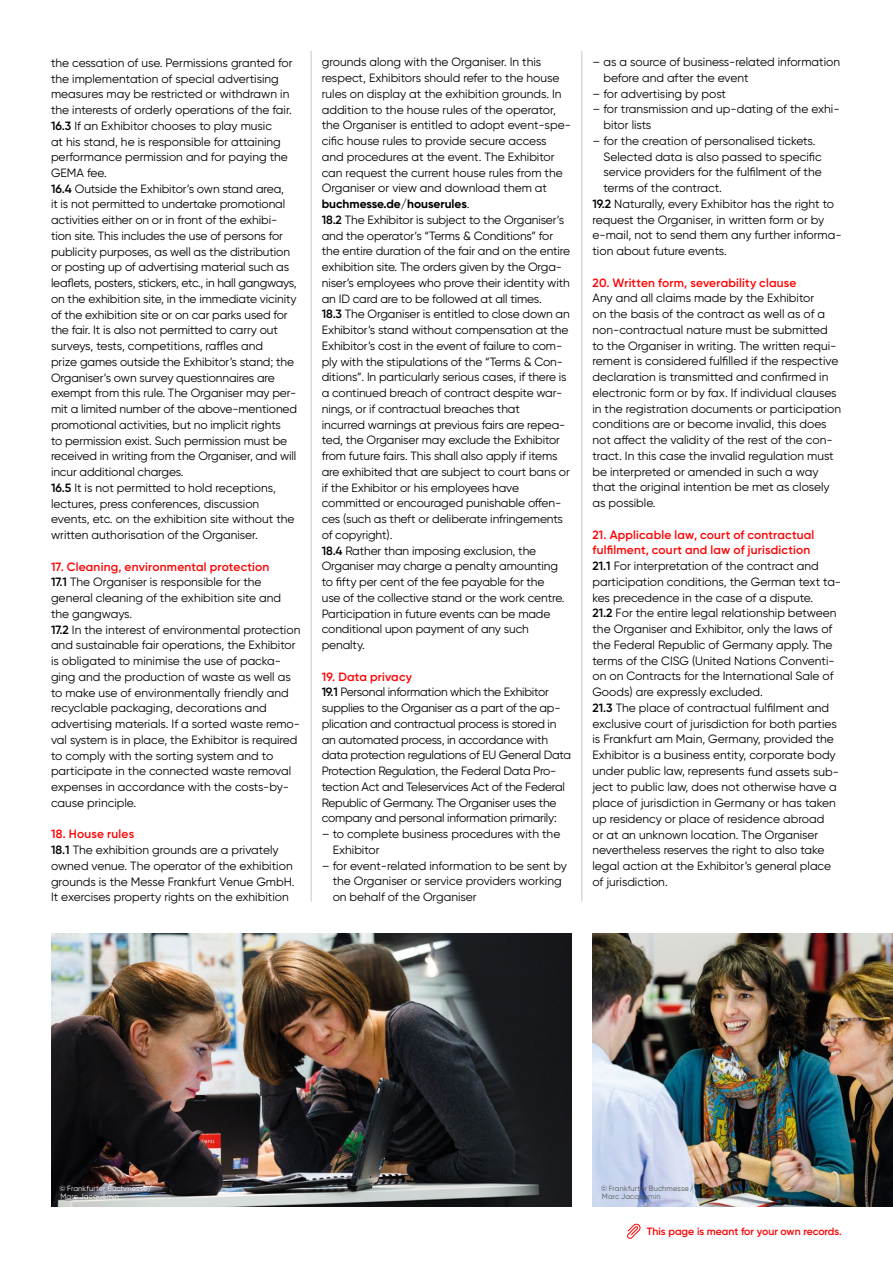
<style>
.page{position:relative;width:893px;height:1263px;background:#fff}
.page>*{position:absolute;margin:0;border:0;box-sizing:border-box;transform-origin:0 0}
.t1{font:12px/15.8px "Gilroy";letter-spacing:-.01em;color:#000}
.t2{font:600 12px "Gilroy";letter-spacing:.015em;color:#f00}
.t3{font:600 10.5px "Gilroy";color:#f00}
.t4{font:7.5px/8.2px "Gilroy";letter-spacing:.015em;color:#575756}
.t5{font:7.5px/8.2px "Gilroy";letter-spacing:.015em;color:#fff}
.s1{font-weight:600}
.s2{font-weight:600;color:#f00}
.s3{font-weight:700}
</style>
<div class="page">
<img style="left:592px;top:933px;width:301px;height:273px">
<img style="left:51px;top:933px;width:520px;height:273px">
<hr style="left:311px;top:51px;width:1px;height:851px;background:#c6c6c6">
<hr style="left:582px;top:51px;width:1px;height:851px;background:#c6c6c6">
<svg style="left:627px;top:1223px;width:14px;height:16px"></svg>
<p class="t1" style="left:51px;top:55px;width:248px">the cessation of use. Permissions granted for the implementation of special advertising measures may be restricted or withdrawn in the interests of orderly operations of the fair.<br><span class="s1">16.3</span> If an Exhibitor chooses to play music<br>at his stand, he is responsible for attaining performance permission and for paying the GEMA fee.<br><span class="s1">16.4</span> Outside the Exhibitor’s own stand area,<br>it is not permitted to undertake promotional activities either on or in front of the exhibi&shy;tion site. This includes the use of persons for publicity purposes, as well as the distribution or posting up of advertising material such as leaflets, posters, stickers, etc., in hall gangways, on the exhibition site, in the immediate vicinity of the exhibition site or on car parks used for the fair. It is also not permitted to carry out surveys, tests, competitions, raffles and<br>prize games outside the Exhibitor’s stand; the Organiser’s own survey questionnaires are exempt from this rule. The Organiser may per&shy;mit a limited number of the above-mentioned promotional activities, but no implicit rights<br>to permission exist. Such permission must be received in writing from the Organiser, and will incur additional charges.<br><span class="s1">16.5</span> It is not permitted to hold receptions, lectures, press conferences, discussion events, etc. on the exhibition site without the written authorisation of the Organiser.</p>
<p class="t1" style="left:51px;top:558px;width:251px"><span class="s2">17. Cleaning, environmental protection<br></span><span class="s1">17.1</span> The Organiser is responsible for the general cleaning of the exhibition site and the gangways.<br><span class="s1">17.2</span> In the interest of environmental protection and sustainable fair operations, the Exhibitor is obligated to minimise the use of packa&shy;ging and the production of waste as well as to make use of environmentally friendly and recyclable packaging, decorations and advertising materials. If a sorted waste remo&shy;val system is in place, the Exhibitor is required to comply with the sorting system and to participate in the connected waste removal expenses in accordance with the costs-by&shy;cause principle.</p>
<p class="t1" style="left:51px;top:826px;width:245px"><span class="s2">18. House rules<br></span><span class="s1">18.1</span> The exhibition grounds are a privately owned venue. The operator of the exhibition grounds is the Messe Frankfurt Venue GmbH.<br>It exercises property rights on the exhibition</p>
<p class="t1" style="left:322px;top:54px;width:251px">grounds along with the Organiser. In this respect, Exhibitors should refer to the house rules on display at the exhibition grounds. In addition to the house rules of the operator, the Organiser is entitled to adopt event-spe&shy;cific house rules to provide secure access and procedures at the event. The Exhibitor can request the current house rules from the Organiser or view and download them at <span class="s3">buchmesse.de/houserules</span>.<br><span class="s1">18.2</span> The Exhibitor is subject to the Organiser’s and the operator’s “Terms &amp; Conditions” for the entire duration of the fair and on the entire exhibition site. The orders given by the Orga&shy;niser’s employees who prove their identity with an ID card are to be followed at all times.<br><span class="s1">18.3</span> The Organiser is entitled to close down an Exhibitor’s stand without compensation at the Exhibitor’s cost in the event of failure to com&shy;ply with the stipulations of the “Terms &amp; Con&shy;ditions”. In particularly serious cases, if there is a continued breach of contract despite war&shy;nings, or if contractual breaches that<br>incurred warnings at previous fairs are repea&shy;ted, the Organiser may exclude the Exhibitor from future fairs. This shall also apply if items are exhibited that are subject to court bans or if the Exhibitor or his employees have committed or encouraged punishable offen&shy;ces (such as theft or deliberate infringements of copyright).<br><span class="s1">18.4</span> Rather than imposing exclusion, the Organiser may charge a penalty amounting to fifty per cent of the fee payable for the<br>use of the collective stand or the work centre.<br>Participation in future events can be made conditional upon payment of any such penalty.</p>
<p class="t1" style="left:322px;top:668px;width:251px"><span class="s2">19. Data privacy<br></span><span class="s1">19.1</span> Personal information which the Exhibitor supplies to the Organiser as a part of the ap&shy;plication and contractual process is stored in an automated process, in accordance with data protection regulations of EU General Data Protection Regulation, the Federal Data Pro&shy;tection Act and Teleservices Act of the Federal Republic of Germany. The Organiser uses the company and personal information primarily:</p>
<p class="t1" style="left:333px;top:826px;width:229px;text-indent:-11px">– to complete business procedures with the<br>Exhibitor</p>
<p class="t1" style="left:333px;top:857px;width:236px;text-indent:-11px">– for event-related information to be sent by the Organiser or service providers working on behalf of the Organiser</p>
<p class="t1" style="left:603px;top:54px;width:238px;text-indent:-11px">– as a source of business-related information before and after the event</p>
<p class="t1" style="left:592px;top:85px;width:135px">– for advertising by post</p>
<p class="t1" style="left:603px;top:101px;width:238px;text-indent:-11px">– for transmission and up-dating of the exhi&shy;bitor lists</p>
<p class="t1" style="left:592px;top:133px;width:224px">– for the creation of personalised tickets.</p>
<p class="t1" style="left:603px;top:148px;width:220px">Selected data is also passed to specific</p>
<p class="t1" style="left:603px;top:164px;width:220px">service providers for the fulfilment of the</p>
<p class="t1" style="left:603px;top:180px;width:120px">terms of the contract.</p>
<p class="t1" style="left:592px;top:196px;width:243px"><span class="s1">19.2</span> Naturally, every Exhibitor has the right to</p>
<p class="t1" style="left:592px;top:211px;width:233px">request the Organiser, in written form or by</p>
<p class="t1" style="left:592px;top:227px;width:251px">e-mail, not to send them any further informa-</p>
<p class="t1" style="left:592px;top:243px;width:136px">tion about future events.</p>
<p class="t2" style="left:592px;top:275px;width:206px">20. Written form, severability clause</p>
<p class="t1" style="left:592px;top:290px;width:250px">Any and all claims made by the Exhibitor<br>on the basis of the contract as well as of a non-contractual nature must be submitted to the Organiser in writing. The written requi&shy;rement is considered fulfilled if the respective declaration is transmitted and confirmed in electronic form or by fax. If individual clauses in the registration documents or participation conditions are or become invalid, this does not affect the validity of the rest of the con&shy;tract. In this case the invalid regulation must be interpreted or amended in such a way that the original intention be met as closely as possible.</p>
<p class="t1" style="left:592px;top:526px;width:250px"><span class="s2">21. Applicable law, court of contractual fulfilment, court and law of jurisdiction<br></span><span class="s1">21.1</span> For interpretation of the contract and participation conditions, the German text ta&shy;kes precedence in the case of a dispute.<br><span class="s1">21.2</span> For the entire legal relationship between the Organiser and Exhibitor, only the laws of the Federal Republic of Germany apply. The terms of the CISG (United Nations Conventi&shy;on on Contracts for the International Sale of Goods) are expressly excluded.<br><span class="s1">21.3</span> The place of contractual fulfilment and exclusive court of jurisdiction for both parties is Frankfurt am Main, Germany, provided the Exhibitor is a business entity, corporate body under public law, represents fund assets sub&shy;ject to public law, does not otherwise have a place of jurisdiction in Germany or has taken up residency or place of residence abroad<br>or at an unknown location. The Organiser nevertheless reserves the right to also take legal action at the Exhibitor’s general place of jurisdiction.</p>
<p class="t5" style="left:60px;top:1184px;width:94px">© Frankfurter Buchmesse/<br>Marc Jacquemin</p>
<p class="t4" style="left:601px;top:1184px;width:94px">© Frankfurter Buchmesse/<br>Marc Jacquemin</p>
<p class="t3" style="left:647px;top:1225px;width:197px">This page is meant for your own records.</p>
</div>
